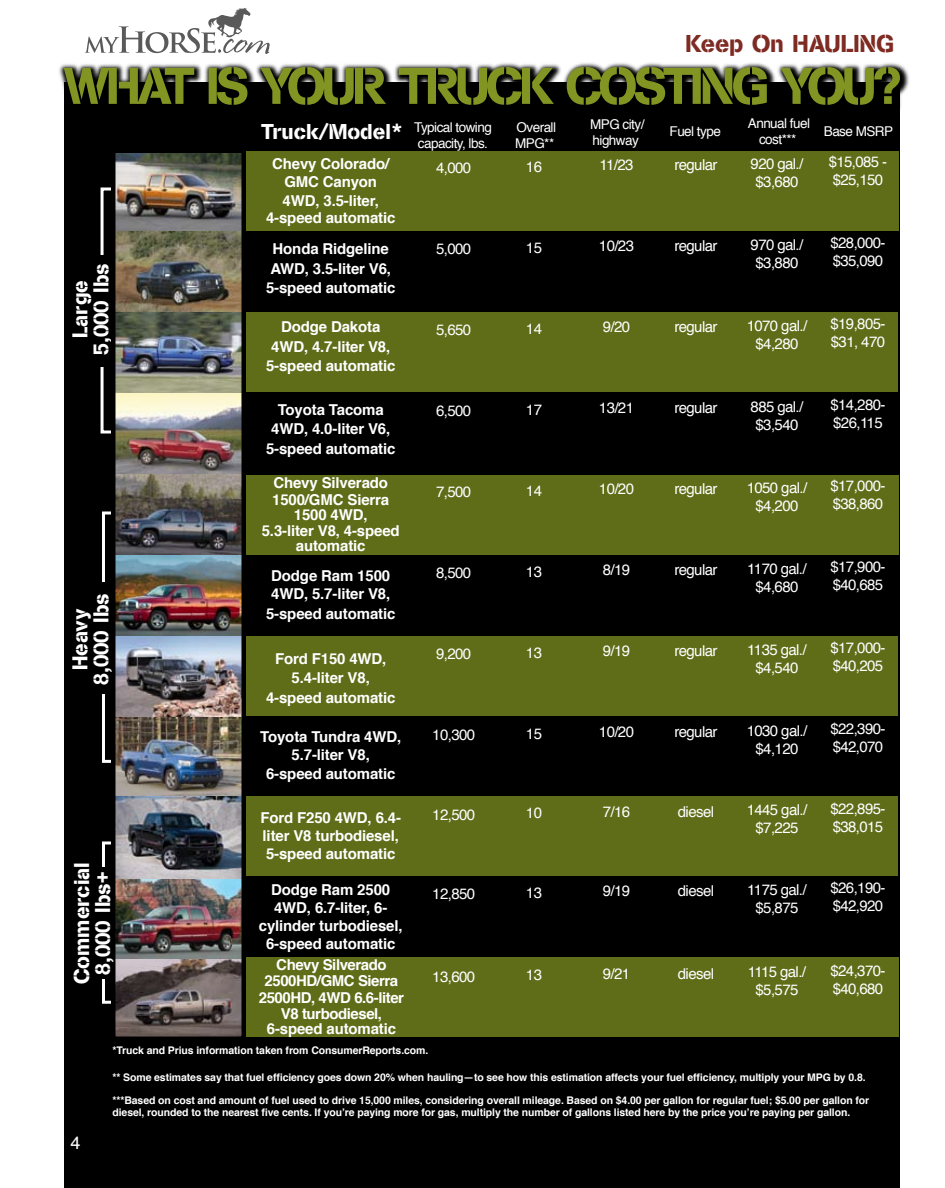
<style>
.page{position:relative;width:945px;height:1188px;background:#fff}
.page>*{position:absolute;margin:0;border:0;box-sizing:border-box;transform-origin:0 0}
.t1{font:25.5px "Cargo D";color:#7e2b23}
.t2{font:22.5px/21px "Cargo D";color:#fff;text-align:center}
.t3{font:15px/18px "Helvetica";letter-spacing:-.04em;color:#fff}
.t4{font:700 15px/18px "Helvetica";letter-spacing:-.01em;color:#fff;text-align:center}
.t5{font:700 15px/16.5px "Helvetica";letter-spacing:-.03em;color:#fff;text-align:center}
.t6{font:13.5px/16.2px "Helvetica";letter-spacing:-.04em;color:#fff}
.t7{font:700 10.5px/22.5px "Helvetica";letter-spacing:-.01em;color:#fff}
.s1{font-family:"Cargo D";font-size:22.5px}
</style>
<div class="page">
<svg style="left:85px;top:8px;width:185px;height:46px"></svg>
<div style="left:64px;top:82px;width:836px;height:1106px;background:#000"></div>
<div style="left:196px;top:152px;width:702px;height:79px;background:#5f6d19"></div>
<div style="left:182px;top:957px;width:716px;height:79px;background:#5f6d19"></div>
<div style="left:190px;top:636px;width:708px;height:80px;background:#5f6d19"></div>
<div style="left:160px;top:796px;width:738px;height:80px;background:#5f6d19"></div>
<div style="left:101px;top:188px;width:58px;height:246px;border:3px solid #fff"></div>
<div style="left:139px;top:312px;width:759px;height:80px;background:#5f6d19"></div>
<div style="left:126px;top:476px;width:772px;height:79px;background:#5f6d19"></div>
<div style="left:90px;top:255px;width:22px;height:111px;background:#000"></div>
<div style="left:102px;top:512px;width:33px;height:251px;border:3px solid #fff"></div>
<div style="left:88px;top:582px;width:23px;height:111px;background:#000"></div>
<div style="left:102px;top:842px;width:24px;height:162px;border:3px solid #fff"></div>
<div style="left:90px;top:867px;width:22px;height:111px;background:#000"></div>
<img style="left:116px;top:153px;width:125px;height:240px">
<img style="left:116px;top:393px;width:125px;height:243px">
<img style="left:116px;top:879px;width:125px;height:157px">
<img style="left:116px;top:636px;width:125px;height:243px">
<div style="left:111px;top:148px;width:135px;height:893px;border:4px solid #000"></div>
<svg style="left:59px;top:62px;width:850px;height:47px"></svg>
<svg style="left:64px;top:67px;width:836px;height:38px"></svg>
<h1 class="t1" style="left:685px;top:28px;width:210px">Keep On HAULING</h1>
<h2 class="t2" style="left:69px;top:355px;width:93px;rotate:-90deg">Large<br>5,000 lbs</h2>
<h2 class="t2" style="left:69px;top:685px;width:93px;rotate:-90deg">Heavy<br>8,000 lbs</h2>
<h2 class="t2" style="left:70px;top:984px;width:123px;rotate:-90deg">Commercial<br>8,000 lbs+</h2>
<p class="t6" style="left:261px;top:119px;width:232px;text-align:right"><span class="s1">Truck/Model*</span> Typical towing capacity, lbs.</p>
<p class="t6" style="left:515px;top:119px;width:42px">Overall<br>MPG**</p>
<p class="t6" style="left:590px;top:116px;width:56px">MPG city/ highway</p>
<p class="t6" style="left:670px;top:124px;width:53px">Fuel type</p>
<p class="t6" style="left:748px;top:115px;width:64px;text-align:center">Annual fuel cost***</p>
<p class="t6" style="left:824px;top:123px;width:71px">Base MSRP</p>
<p class="t3" style="left:829px;top:153px;width:60px">$15,085 - $25,150</p>
<p class="t4" style="left:272px;top:155px;width:119px">Chevy Colorado/<br>GMC Canyon</p>
<p class="t4" style="left:266px;top:193px;width:131px;line-height:16.5px">4WD, 3.5-liter,<br>4-speed automatic</p>
<p class="t3" style="left:436px;top:159px;width:37px">4,000</p>
<p class="t3" style="left:526px;top:158px;width:18px">1 6</p>
<p class="t3" style="left:599px;top:156px;width:36px">11/23</p>
<p class="t3" style="left:674px;top:156px;width:45px">regular</p>
<p class="t3" style="left:751px;top:155px;width:54px;text-align:center">920 gal./ $3,680</p>
<p class="t4" style="left:266px;top:239px;width:131px;line-height:19.5px">Honda Ridgeline<br>AWD, 3.5-liter V6,<br>5-speed automatic</p>
<p class="t3" style="left:436px;top:240px;width:37px">5,000</p>
<p class="t3" style="left:526px;top:239px;width:18px">1 5</p>
<p class="t3" style="left:599px;top:237px;width:37px">10/23</p>
<p class="t3" style="left:674px;top:237px;width:45px">regular</p>
<p class="t3" style="left:751px;top:236px;width:54px;text-align:center">970 gal./ $3,880</p>
<p class="t4" style="left:266px;top:317px;width:131px;line-height:19.5px">Dodge Dakota<br>4WD, 4.7-liter V8,<br>5-speed automatic</p>
<p class="t3" style="left:436px;top:321px;width:37px">5,650</p>
<p class="t3" style="left:526px;top:320px;width:18px">1 4</p>
<p class="t3" style="left:603px;top:318px;width:29px">9/20</p>
<p class="t3" style="left:674px;top:318px;width:45px">regular</p>
<p class="t3" style="left:747px;top:317px;width:62px;text-align:center">1070 gal./ $4,280</p>
<p class="t4" style="left:266px;top:400px;width:131px;line-height:19.5px">Toyota Tacoma<br>4WD, 4.0-liter V6,<br>5-speed automatic</p>
<p class="t3" style="left:436px;top:402px;width:37px">6,500</p>
<p class="t3" style="left:526px;top:401px;width:18px">1 7</p>
<p class="t3" style="left:599px;top:399px;width:37px">13/21</p>
<p class="t3" style="left:674px;top:399px;width:45px">regular</p>
<p class="t3" style="left:751px;top:398px;width:54px;text-align:center">885 gal./ $3,540</p>
<p class="t4" style="left:272px;top:475px;width:119px;line-height:16.5px;text-align:left">Chevy Silverado<br>1500/GMC Sierra</p>
<p class="t4" style="left:262px;top:506px;width:139px;line-height:16.5px">1500 4WD,<br>5.3-liter V8, 4-speed</p>
<p class="t4" style="left:296px;top:537px;width:71px">automatic</p>
<p class="t4" style="left:271px;top:567px;width:121px;text-align:left">Dodge Ram 1500<br>4WD, 5.7-liter V8,</p>
<p class="t4" style="left:266px;top:605px;width:131px">5-speed automatic</p>
<p class="t3" style="left:436px;top:483px;width:37px">7,500</p>
<p class="t3" style="left:526px;top:482px;width:18px">1 4</p>
<p class="t3" style="left:599px;top:480px;width:37px">1 0/20</p>
<p class="t3" style="left:674px;top:480px;width:45px">regular</p>
<p class="t3" style="left:747px;top:479px;width:62px;text-align:center">1050 gal./ $4,200</p>
<p class="t3" style="left:436px;top:564px;width:37px">8,500</p>
<p class="t3" style="left:526px;top:563px;width:18px">13</p>
<p class="t3" style="left:603px;top:561px;width:29px">8/1 9</p>
<p class="t3" style="left:674px;top:561px;width:45px">regular</p>
<p class="t3" style="left:747px;top:560px;width:61px;text-align:center">1170 gal./ $4,680</p>
<p class="t4" style="left:266px;top:649px;width:131px;line-height:19.5px">Ford F150 4WD,<br>5.4-liter V8,<br>4-speed automatic</p>
<p class="t3" style="left:436px;top:645px;width:37px">9,200</p>
<p class="t3" style="left:526px;top:644px;width:18px">13</p>
<p class="t3" style="left:603px;top:642px;width:29px">9/1 9</p>
<p class="t3" style="left:674px;top:642px;width:45px">regular</p>
<p class="t3" style="left:747px;top:641px;width:61px;text-align:center">1135 gal./ $4,540</p>
<p class="t4" style="left:260px;top:728px;width:143px">Toyota Tundra 4WD,<br>5.7-liter V8,</p>
<p class="t4" style="left:266px;top:765px;width:131px">6-speed automatic</p>
<p class="t3" style="left:432px;top:726px;width:44px">10,300</p>
<p class="t3" style="left:526px;top:725px;width:18px">1 5</p>
<p class="t3" style="left:599px;top:723px;width:37px">1 0/20</p>
<p class="t3" style="left:674px;top:723px;width:45px">regular</p>
<p class="t3" style="left:747px;top:722px;width:62px;text-align:center">1030 gal./ $4,120</p>
<p class="t4" style="left:260px;top:809px;width:142px;text-align:left">Ford F250 4WD, 6.4- liter V8 turbodiesel,<br>5-speed automatic</p>
<p class="t3" style="left:432px;top:806px;width:44px">12,500</p>
<p class="t3" style="left:526px;top:804px;width:18px">1 0</p>
<p class="t3" style="left:603px;top:803px;width:29px">7/1 6</p>
<p class="t3" style="left:678px;top:803px;width:38px">diesel</p>
<p class="t3" style="left:747px;top:801px;width:62px;text-align:center">1445 gal./ $7,225</p>
<p class="t4" style="left:259px;top:881px;width:145px">Dodge Ram 2500<br>4WD, 6.7-liter, 6- cylinder turbodiesel,<br>6-speed automatic</p>
<p class="t3" style="left:432px;top:885px;width:44px">12,850</p>
<p class="t3" style="left:526px;top:884px;width:18px">13</p>
<p class="t3" style="left:603px;top:882px;width:29px">9/1 9</p>
<p class="t3" style="left:678px;top:882px;width:38px">diesel</p>
<p class="t3" style="left:747px;top:881px;width:61px;text-align:center">1175 gal./ $5,875</p>
<p class="t5" style="left:259px;top:956px;width:147px">Chevy Silverado<br>2500HD/GMC Sierra<br>2500HD, 4WD 6.6-liter<br>V8 turbodiesel,</p>
<p class="t4" style="left:267px;top:1020px;width:131px">6-speed automatic</p>
<p class="t3" style="left:432px;top:968px;width:44px">13,600</p>
<p class="t3" style="left:526px;top:966px;width:18px">13</p>
<p class="t3" style="left:603px;top:965px;width:19px">9/21</p>
<p class="t3" style="left:678px;top:965px;width:38px">diesel</p>
<p class="t3" style="left:748px;top:963px;width:60px;text-align:center">1115 gal./ $5,575</p>
<p class="t3" style="left:830px;top:234px;width:57px">$28,000- $35,090</p>
<p class="t3" style="left:830px;top:315px;width:57px">$19,805- $31, 470</p>
<p class="t3" style="left:830px;top:396px;width:57px">$14,280- $26,115</p>
<p class="t3" style="left:830px;top:477px;width:57px">$17,000- $38,860</p>
<p class="t3" style="left:830px;top:558px;width:57px">$17,900- $40,685</p>
<p class="t3" style="left:830px;top:639px;width:57px">$17,000- $40,205</p>
<p class="t3" style="left:830px;top:720px;width:57px">$22,390- $42,070</p>
<p class="t3" style="left:830px;top:800px;width:57px">$22,895- $38,015</p>
<p class="t3" style="left:830px;top:879px;width:57px">$26,190- $42,920</p>
<p class="t3" style="left:830px;top:962px;width:57px">$24,370- $40,680</p>
<p class="t7" style="left:112px;top:1040px;width:317px">*Truck and Prius information taken from ConsumerReports.com.</p>
<p class="t7" style="left:112px;top:1067px;width:758px">** Some estimates say that fuel efficiency goes down 20% when hauling—to see how this estimation affects your fuel efficiency, multiply your MPG by 0.8. ***Based on cost and amount of fuel used to drive 15,000 miles, considering overall mileage. Based on $4.00 per gallon for regular fuel; $5.00 per gallon for</p>
<p class="t7" style="left:112px;top:1101px;width:739px">diesel, rounded to the nearest five cents. If you’re paying more for gas, multiply the number of gallons listed here by the price you’re paying per gallon.</p>
</div>
